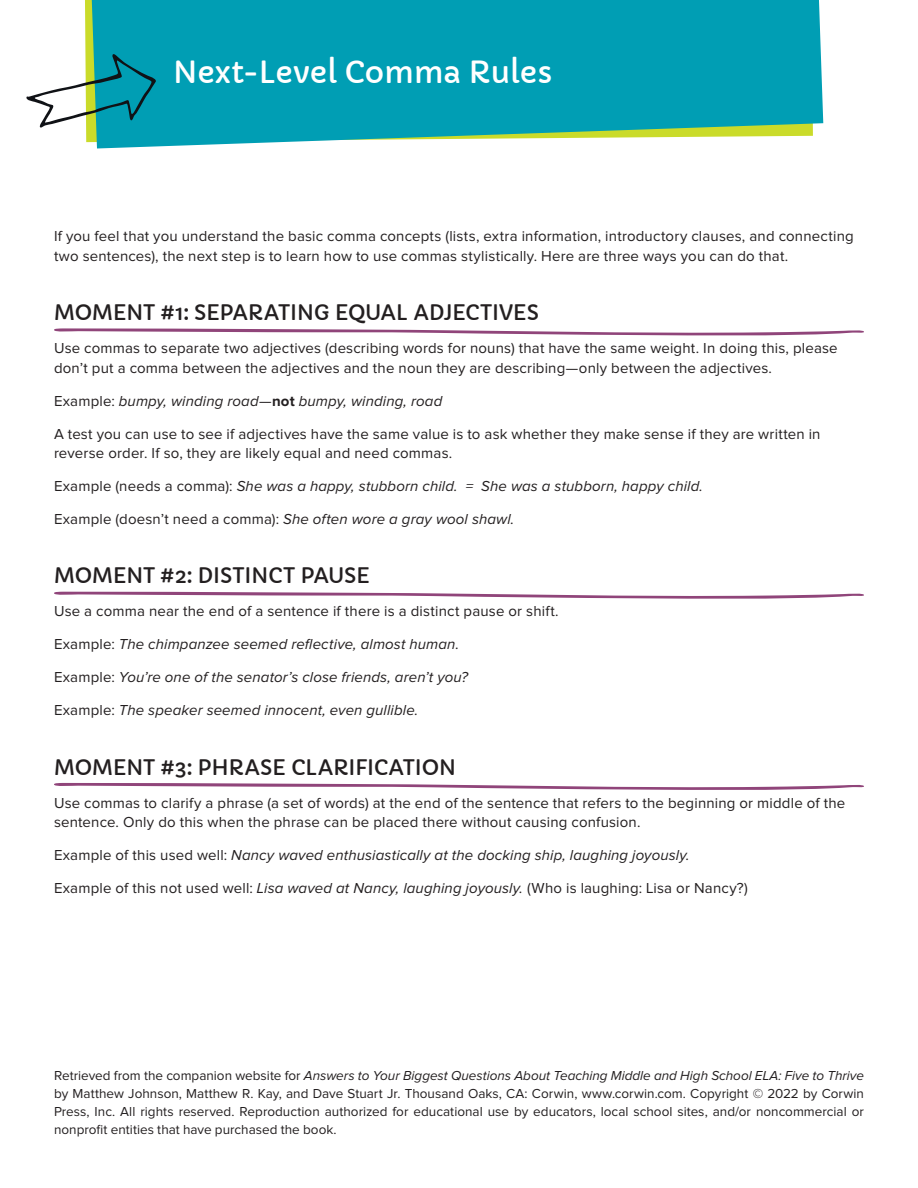
<style>
.page{position:relative;width:918px;height:1188px;background:#fff}
.page>*{position:absolute;margin:0;border:0;box-sizing:border-box;transform-origin:0 0}
.t1{font:30px "Capriola";letter-spacing:-.01em;color:#fff}
.t2{font:21px "Capriola";letter-spacing:-.01em;color:#231f20}
.t3{font:15px/19.5px "Proxima Nova";letter-spacing:.01em;color:#231f20}
.t4{font:italic 15px "Proxima Nova";letter-spacing:.01em;color:#231f20}
.t5{font:13.5px/18px "Proxima Nova";color:#231f20;text-align:justify}
.s1{font-style:normal}
.s2{font-weight:700;font-style:normal}
.s3{font-style:italic}
</style>
<div class="page">
<svg style="left:89px;top:0;width:734px;height:148px;background:#15a5b4"></svg>
<svg style="left:26px;top:53px;width:131px;height:76px"></svg>
<svg style="left:54px;top:328px;width:810px;height:8px"></svg>
<svg style="left:54px;top:591px;width:810px;height:8px"></svg>
<svg style="left:54px;top:783px;width:810px;height:7px"></svg>
<h1 class="t1" style="left:173px;top:54px;width:381px">Next-Level Comma Rules</h1>
<p class="t3" style="left:54px;top:227px;width:801px">If you feel that you understand the basic comma concepts (lists, extra information, introductory clauses, and connecting two sentences), the next step is to learn how to use commas stylistically. Here are three ways you can do that.</p>
<h2 class="t2" style="left:54px;top:300px;width:486px">MOMENT #1: SEPARATING EQUAL ADJECTIVES</h2>
<p class="t3" style="left:54px;top:339px;width:785px">Use commas to separate two adjectives (describing words for nouns) that have the same weight. In doing this, please don’t put a comma between the adjectives and the noun they are describing—only between the adjectives.</p>
<p class="t4" style="left:54px;top:394px;width:390px"><span class="s1">Example:</span> bumpy, winding road—<span class="s2">not</span> bumpy, winding, road</p>
<p class="t3" style="left:54px;top:424px;width:768px">A test you can use to see if adjectives have the same value is to ask whether they make sense if they are written in reverse order. If so, they are likely equal and need commas.</p>
<p class="t4" style="left:54px;top:479px;width:650px"><span class="s1">Example (needs a comma):</span> She was a happy, stubborn child. = She was a stubborn, happy child.</p>
<p class="t3" style="left:54px;top:510px;width:462px">Example (doesn’t need a comma): <span class="s3">She often wore a gray wool shawl.</span></p>
<h2 class="t2" style="left:54px;top:563px;width:318px">MOMENT #2: DISTINCT PAUSE</h2>
<p class="t3" style="left:54px;top:602px;width:506px">Use a comma near the end of a sentence if there is a distinct pause or shift.</p>
<p class="t4" style="left:54px;top:637px;width:407px"><span class="s1">Example:</span> The chimpanzee seemed reflective, almost human.</p>
<p class="t4" style="left:54px;top:670px;width:416px"><span class="s1">Example:</span> You’re one of the senator’s close friends, aren’t you?</p>
<p class="t4" style="left:54px;top:703px;width:366px"><span class="s1">Example:</span> The speaker seemed innocent, even gullible.</p>
<h2 class="t2" style="left:54px;top:754px;width:404px">MOMENT #3: PHRASE CLARIFICATION</h2>
<p class="t3" style="left:54px;top:793px;width:793px">Use commas to clarify a phrase (a set of words) at the end of the sentence that refers to the beginning or middle of the sentence. Only do this when the phrase can be placed there without causing confusion.</p>
<p class="t4" style="left:54px;top:848px;width:637px"><span class="s1">Example of this used well:</span> Nancy waved enthusiastically at the docking ship, laughing joyously.</p>
<p class="t3" style="left:54px;top:879px;width:695px">Example of this not used well: <span class="s3">Lisa waved at Nancy, laughing joyously.</span> (Who is laughing: Lisa or Nancy?)</p>
<p class="t5" style="left:54px;top:1067px;width:812px">Retrieved from the companion website for <span class="s3">Answers to Your Biggest Questions About Teaching Middle and High School ELA: Five to Thrive </span>by Matthew Johnson, Matthew R. Kay, and Dave Stuart Jr. Thousand Oaks, CA: Corwin, www.corwin.com. Copyright © 2022 by Corwin Press, Inc. All rights reserved. Reproduction authorized for educational use by educators, local school sites, and/or noncommercial or nonprofit entities that have purchased the book.</p>
</div>
